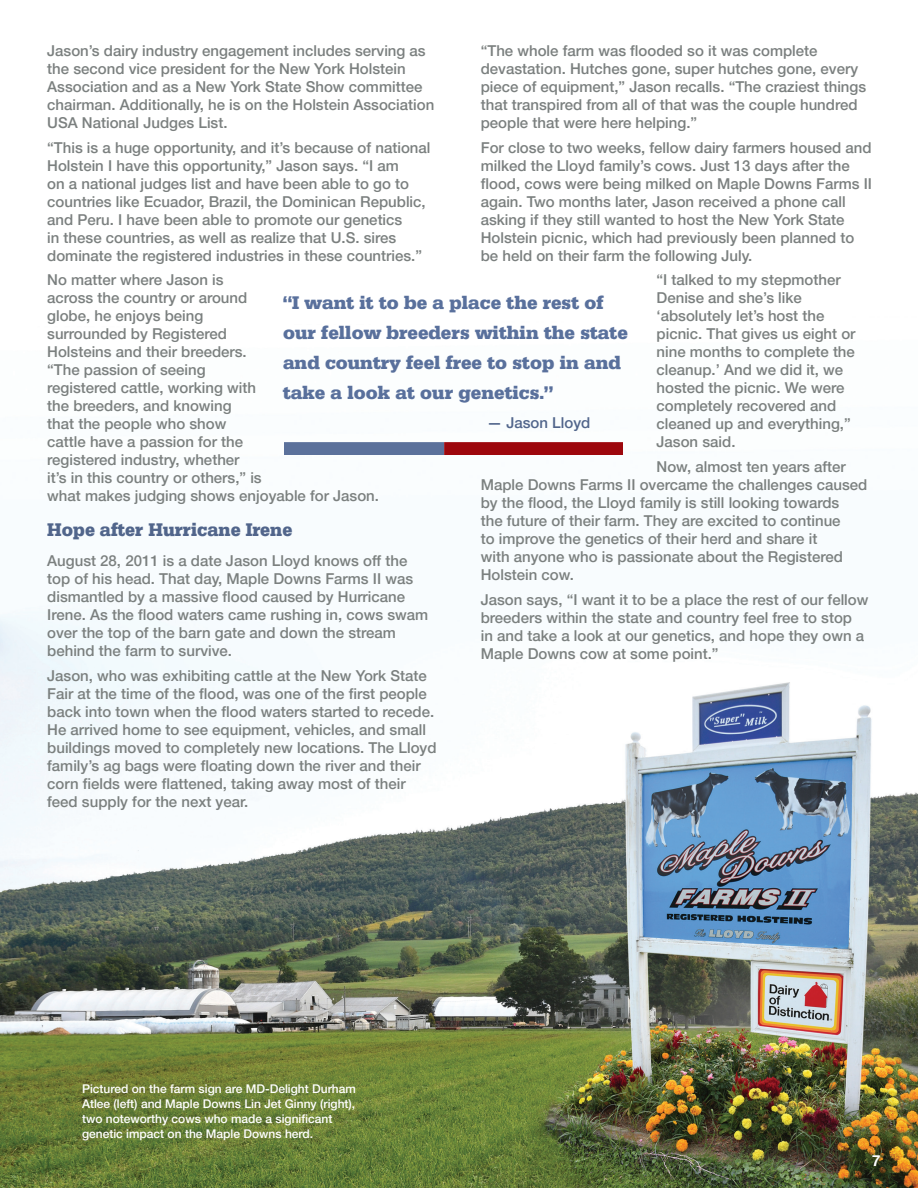
<style>
.page{position:relative;width:918px;height:1188px;background:#fff}
.page>*{position:absolute;margin:0;border:0;box-sizing:border-box;transform-origin:0 0}
.Breakout_Quote{font:700 18px/30px "Serifa BQ";color:#59709c}
.Body_subhead_NEW{font:700 18px "Serifa BQ";color:#51658b;scale:.95 1}
.body_text_NEW_Pulse{font:500 15px/18px "Helvetica Neue LT Pro";color:#7b807f}
.Paragraph_Style_1{font:500 15px "Helvetica Neue LT Pro";color:#51658b}
.t1{font:500 15px "Helvetica Neue LT Pro";color:#fff}
.photocap{font:500 12px/15px "Helvetica Neue LT Pro";color:#fff}
</style>
<div class="page">
<img style="left:0;top:442px;width:918px;height:746px">
<svg style="left:285px;top:442px;width:337px;height:12px;background:#7f3b52"></svg>
<p class="body_text_NEW_Pulse" style="left:481px;top:41px;width:387px">“The whole farm was flooded so it was complete devastation. Hutches gone, super hutches gone, every piece of equipment,” Jason recalls. “The craziest things that transpired from all of that was the couple hundred people that were here helping.”</p>
<p class="body_text_NEW_Pulse" style="left:481px;top:138px;width:393px">For close to two weeks, fellow dairy farmers housed and milked the Lloyd family’s cows. Just 13 days after the flood, cows were being milked on Maple Downs Farms II again. Two months later, Jason received a phone call asking if they still wanted to host the New York State Holstein picnic, which had previously been planned to be held on their farm the following July.</p>
<p class="body_text_NEW_Pulse" style="left:657px;top:271px;width:200px">“I talked to my stepmother<br>Denise and she’s like ‘absolutely let’s host the picnic. That gives us eight or nine months to complete the cleanup.’ And we did it, we hosted the picnic. We were completely recovered and cleaned up and everything,”<br>Jason said.</p>
<p class="body_text_NEW_Pulse" style="left:481px;top:458px;width:388px;text-indent:176px">Now, almost ten years after Maple Downs Farms II overcame the challenges caused by the flood, the Lloyd family is still looking towards<br>the future of their farm. They are excited to continue<br>to improve the genetics of their herd and share it<br>with anyone who is passionate about the Registered Holstein cow.</p>
<p class="body_text_NEW_Pulse" style="left:481px;top:590px;width:389px">Jason says, “I want it to be a place the rest of our fellow breeders within the state and country feel free to stop<br>in and take a look at our genetics, and hope they own a Maple Downs cow at some point.”</p>
<p class="body_text_NEW_Pulse" style="left:47px;top:41px;width:389px">Jason’s dairy industry engagement includes serving as the second vice president for the New York Holstein Association and as a New York State Show committee chairman. Additionally, he is on the Holstein Association USA National Judges List.</p>
<p class="body_text_NEW_Pulse" style="left:47px;top:138px;width:385px">“This is a huge opportunity, and it’s because of national Holstein I have this opportunity,” Jason says. “I am<br>on a national judges list and have been able to go to countries like Ecuador, Brazil, the Dominican Republic, and Peru. I have been able to promote our genetics<br>in these countries, as well as realize that U.S. sires dominate the registered industries in these countries.”</p>
<p class="body_text_NEW_Pulse" style="left:47px;top:271px;width:333px">No matter where Jason is<br>across the country or around<br>globe, he enjoys being<br>surrounded by Registered<br>Holsteins and their breeders.<br>“The passion of seeing<br>registered cattle, working with<br>the breeders, and knowing<br>that the people who show<br>cattle have a passion for the<br>registered industry, whether<br>it’s in this country or others,” is<br>what makes judging shows enjoyable for Jason.</p>
<p class="Body_subhead_NEW" style="left:47px;top:518px;width:259px">Hope after Hurricane Irene</p>
<p class="body_text_NEW_Pulse" style="left:47px;top:551px;width:383px">August 28, 2011 is a date Jason Lloyd knows off the top of his head. That day, Maple Downs Farms II was dismantled by a massive flood caused by Hurricane Irene. As the flood waters came rushing in, cows swam over the top of the barn gate and down the stream behind the farm to survive.</p>
<p class="body_text_NEW_Pulse" style="left:47px;top:666px;width:391px">Jason, who was exhibiting cattle at the New York State Fair at the time of the flood, was one of the first people back into town when the flood waters started to recede.<br>He arrived home to see equipment, vehicles, and small buildings moved to completely new locations. The Lloyd family’s ag bags were floating down the river and their corn fields were flattened, taking away most of their feed supply for the next year.</p>
<p class="Breakout_Quote" style="left:283px;top:288px;width:346px">“I want it to be a place the rest of our fellow breeders within the state and country feel free to stop in and take a look at our genetics.”</p>
<p class="Paragraph_Style_1" style="left:487px;top:413px;width:105px">— Jason Lloyd</p>
<p class="photocap" style="left:82px;top:1082px;width:275px">Pictured on the farm sign are MD-Delight Durham Atlee (left) and Maple Downs Lin Jet Ginny (right), two noteworthy cows who made a significant genetic impact on the Maple Downs herd.</p>
<p class="t1" style="left:872px;top:1152px;width:10px">7</p>
</div>
